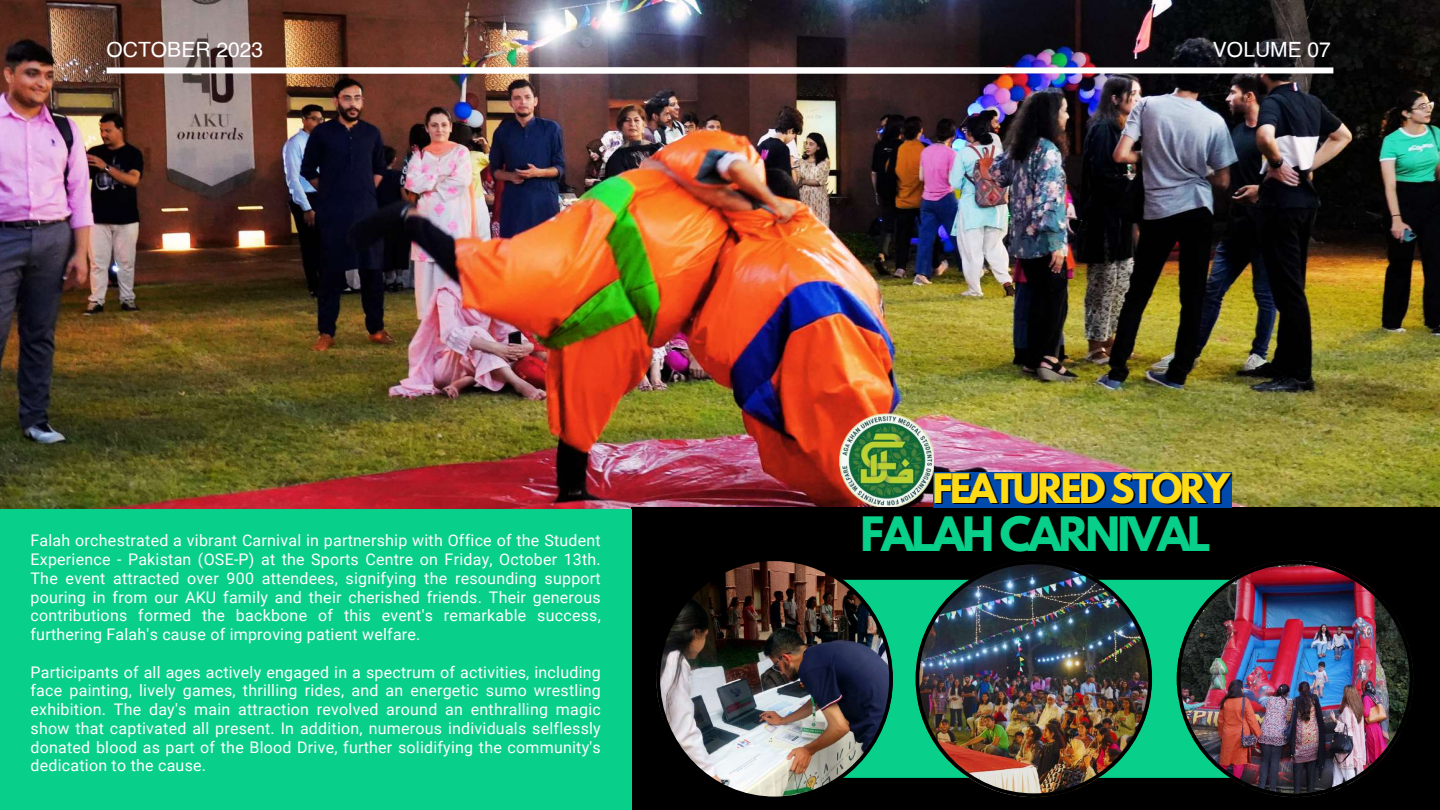
<style>
.page{position:relative;width:1440px;height:810px;background:#fff}
.page>*{position:absolute;margin:0;border:0;box-sizing:border-box;transform-origin:0 0}
.t1{font:700 42px "League Spartan";letter-spacing:-.07em;color:#08cf89}
.t2{font:700 36px "League Spartan";letter-spacing:-.07em;color:#ffdb15}
.t3{font:21px "Helvetica";color:#fff}
.t4{font:16px/18.8px "Roboto";letter-spacing:.015em;color:#fff;text-align:justify}
</style>
<div class="page">
<img style="left:0;top:0;width:1440px;height:509px">
<div style="left:632px;top:507px;width:808px;height:303px;background:#000"></div>
<div style="left:0;top:509px;width:632px;height:301px;background:#08cf89"></div>
<div style="left:893px;top:580px;width:284px;height:198px;background:#08cf89"></div>
<img style="left:916px;top:563px;width:236px;height:234px">
<img style="left:1177px;top:561px;width:236px;height:236px">
<img style="left:656px;top:561px;width:237px;height:236px">
<div style="left:934px;top:472px;width:298px;height:35px;background:#004aad"></div>
<img style="left:840px;top:413px;width:94px;height:94px">
<div style="left:107px;top:67px;width:899px;height:6px;background:#fff"></div>
<div style="left:293px;top:67px;width:1040px;height:6px;background:#fff"></div>
<h3 class="t3" style="left:107px;top:41px;width:158px">OCTOBER 2023</h3>
<h3 class="t3" style="left:1213px;top:41px;width:120px">VOLUME 07</h3>
<p class="t4" style="left:31px;top:532px;width:572px">Falah orchestrated a vibrant Carnival in partnership with Office of the Student</p>
<p class="t4" style="left:31px;top:550px;width:572px">Experience - Pakistan (OSE-P) at the Sports Centre on Friday, October 13th.<br>The event attracted over 900 attendees, signifying the resounding support pouring in from our AKU family and their cherished friends. Their generous contributions formed the backbone of this event's remarkable success, furthering Falah's cause of improving patient welfare.</p>
<p class="t4" style="left:31px;top:663px;width:572px">Participants of all ages actively engaged in a spectrum of activities, including face painting, lively games, thrilling rides, and an energetic sumo wrestling exhibition. The day's main attraction revolved around an enthralling magic show that captivated all present. In addition, numerous individuals selflessly donated blood as part of the Blood Drive, further solidifying the community's dedication to the cause.</p>
<h2 class="t2" style="left:932px;top:470px;width:299px">FEATURED STORY</h2>
<h1 class="t1" style="left:861px;top:514px;width:352px">FALAH CARNIVAL</h1>
</div>
